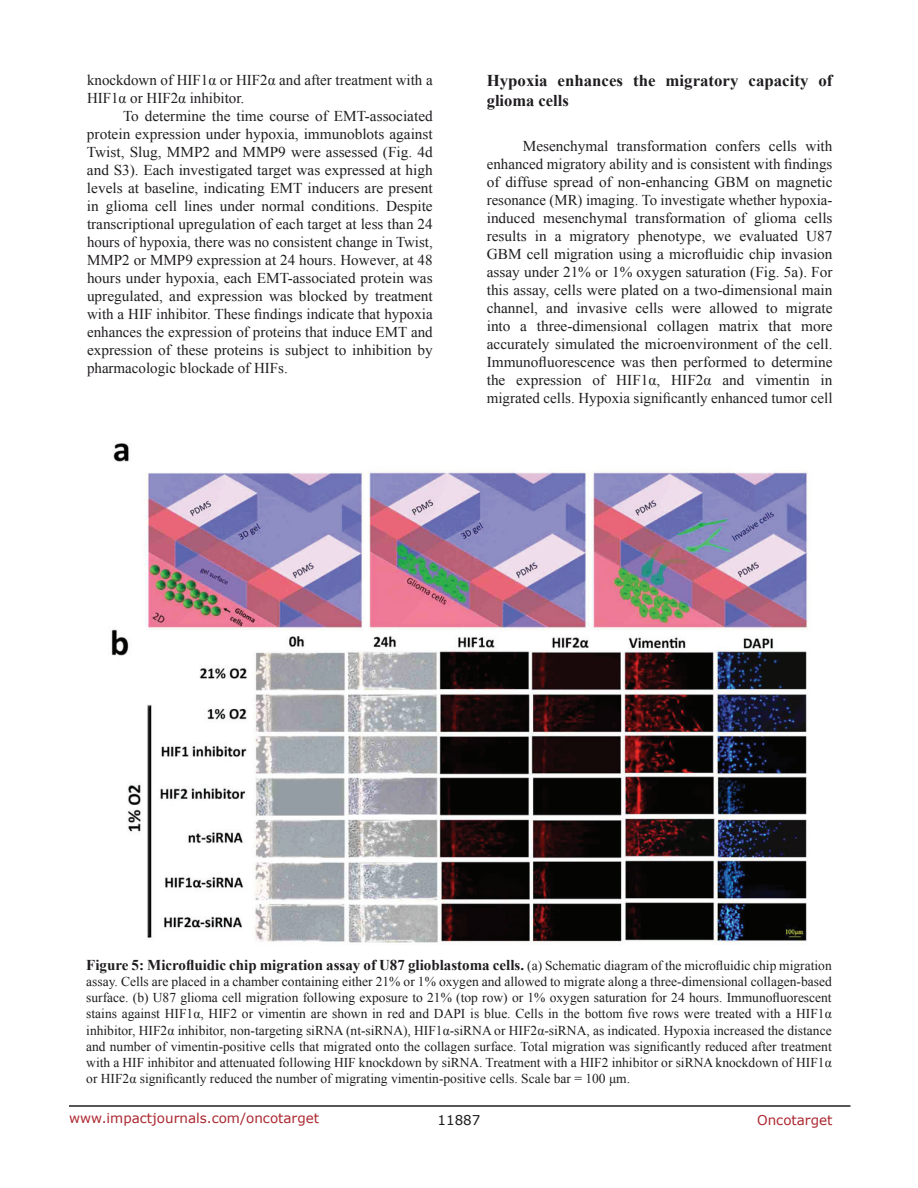
<style>
.page{position:relative;width:918px;height:1188px;background:#fff}
.page>*{position:absolute;margin:0;border:0;box-sizing:border-box;transform-origin:0 0}
.t1{font:700 16.5px/19.8px "Times New Roman";color:#201d20}
.t2{font:15px/18px "Times New Roman";color:#201d20;text-align:justify}
.t3{font:700 15px "Times New Roman";color:#201d20}
.t4{font:13.5px/16.2px "Times New Roman";color:#201d20;text-align:justify}
.t5{font:13.5px "Verdana";color:#ac2830}
.t6{font:13.5px "Verdana";color:#201d20}
.s1{font-weight:400;font-size:13.5px}
</style>
<div class="page">
<hr style="left:69px;top:1105px;width:781px;height:2px;background:#231f20">
<img style="left:111px;top:443px;width:697px;height:500px">
<p class="t2" style="left:87px;top:71px;width:347px">knockdown of HIF1α or HIF2α and after treatment with a<br>HIF1α or HIF2α inhibitor.</p>
<p class="t2" style="left:87px;top:107px;width:347px;text-indent:36px">To determine the time course of EMT-associated protein expression under hypoxia, immunoblots against Twist, Slug, MMP2 and MMP9 were assessed (Fig. 4d and S3). Each investigated target was expressed at high levels at baseline, indicating EMT inducers are present in glioma cell lines under normal conditions. Despite transcriptional upregulation of each target at less than 24 hours of hypoxia, there was no consistent change in Twist, MMP2 or MMP9 expression at 24 hours. However, at 48 hours under hypoxia, each EMT-associated protein was upregulated, and expression was blocked by treatment with a HIF inhibitor. These findings indicate that hypoxia enhances the expression of proteins that induce EMT and expression of these proteins is subject to inhibition by pharmacologic blockade of HIFs.</p>
<p class="t1" style="left:487px;top:70px;width:347px">Hypoxia enhances the migratory capacity of glioma cells</p>
<p class="t2" style="left:487px;top:137px;width:347px;text-indent:36px">Mesenchymal transformation confers cells with enhanced migratory ability and is consistent with findings of diffuse spread of non-enhancing GBM on magnetic resonance (MR) imaging. To investigate whether hypoxia&shy;induced mesenchymal transformation of glioma cells results in a migratory phenotype, we evaluated U87<br>GBM cell migration using a microfluidic chip invasion assay under 21% or 1% oxygen saturation (Fig. 5a). For this assay, cells were plated on a two-dimensional main channel, and invasive cells were allowed to migrate into a three-dimensional collagen matrix that more accurately simulated the microenvironment of the cell.<br>Immunofluorescence was then performed to determine the expression of HIF1α, HIF2α and vimentin in migrated cells. Hypoxia significantly enhanced tumor cell</p>
<p class="t3" style="left:86px;top:954px;width:747px">Figure 5: Microfluidic chip migration assay of U87 glioblastoma cells. <span class="s1">(a) Schematic diagram of the microfluidic chip migration</span></p>
<p class="t4" style="left:86px;top:973px;width:747px">assay. Cells are placed in a chamber containing either 21% or 1% oxygen and allowed to migrate along a three-dimensional collagen-based surface. (b) U87 glioma cell migration following exposure to 21% (top row) or 1% oxygen saturation for 24 hours. Immunofluorescent stains against HIF1α, HIF2 or vimentin are shown in red and DAPI is blue. Cells in the bottom five rows were treated with a HIF1α inhibitor, HIF2α inhibitor, non-targeting siRNA (nt-siRNA), HIF1α-siRNA or HIF2α-siRNA, as indicated. Hypoxia increased the distance and number of vimentin-positive cells that migrated onto the collagen surface. Total migration was significantly reduced after treatment with a HIF inhibitor and attenuated following HIF knockdown by siRNA. Treatment with a HIF2 inhibitor or siRNA knockdown of HIF1α or HIF2α significantly reduced the number of migrating vimentin-positive cells. Scale bar = 100 μm.</p>
<p class="t5" style="left:69px;top:1109px;width:252px">www.impactjournals.com/oncotarget</p>
<p class="t6" style="left:438px;top:1111px;width:44px">11887</p>
<p class="t5" style="left:757px;top:1111px;width:77px">Oncotarget</p>
</div>
